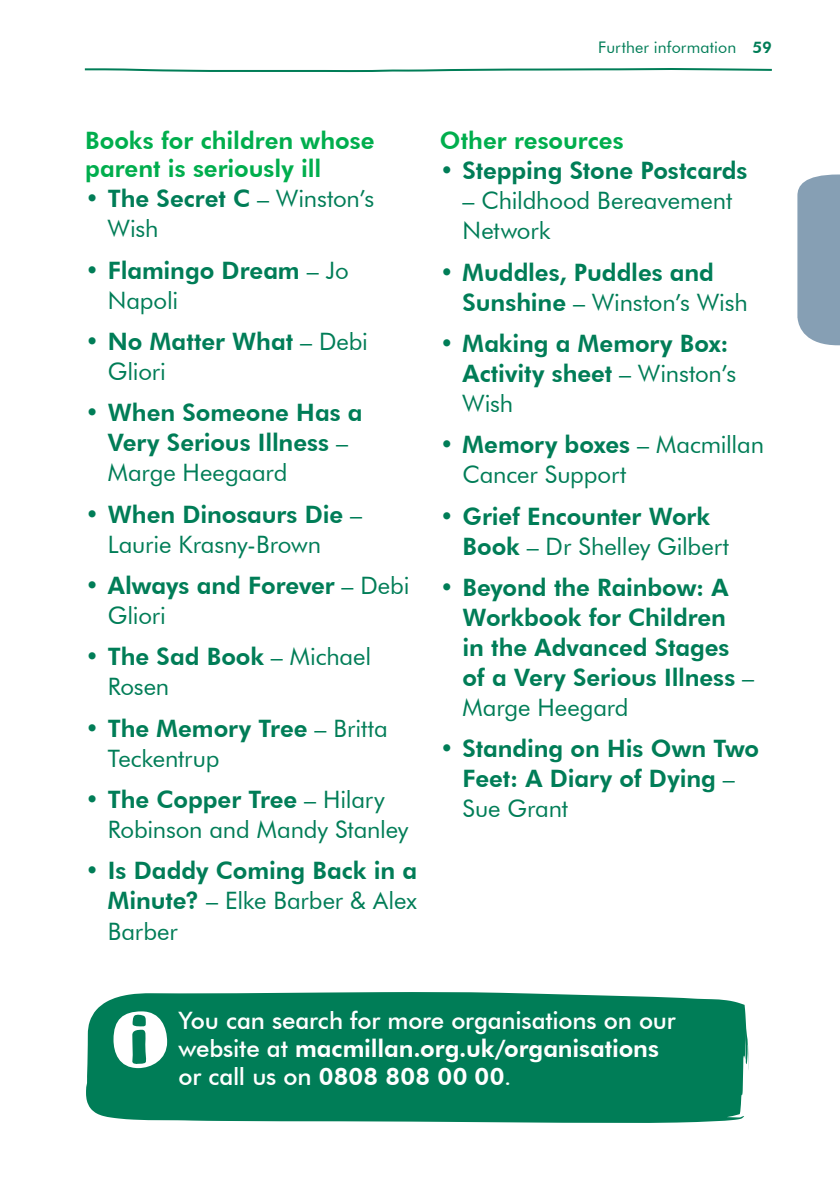
<style>
.page{position:relative;width:840px;height:1191px;background:#fff}
.page>*{position:absolute;margin:0;border:0;box-sizing:border-box;transform-origin:0 0}
.t1{font:800 24px/30px "Futura BT";letter-spacing:-.005em;color:#007d57}
.t2{font:24px/30px "Futura BT";letter-spacing:-.005em;color:#007d57}
.t3{font:500 24px/28px "Futura BT";letter-spacing:-.01em;color:#fff}
.t4{font:800 24px/28px "Futura BT";color:#00ae4d}
.t5{font:16px "Futura BT";letter-spacing:.01em;color:#007d57}
.s1{font-weight:800}
.s2{font-weight:400}
</style>
<div class="page">
<svg style="left:84px;top:68px;width:688px;height:5px"></svg>
<div style="left:86px;top:992px;width:662px;height:131px;background:#007d57"></div>
<svg style="left:797px;top:174px;width:42px;height:171px;background:#8da5b8"></svg>
<svg style="left:113px;top:1011px;width:54px;height:57px"></svg>
<p class="t5" style="left:598px;top:38px;width:175px">Further information <span class="s1">59</span></p>
<p class="t4" style="left:85px;top:126px;width:291px">Books for children whose parent is seriously ill</p>
<p class="t2" style="left:108px;top:183px;width:268px;text-indent:-23px">• <span class="s1">The Secret C</span> – Winston’s<br>Wish</p>
<p class="t1" style="left:108px;top:255px;width:242px;text-indent:-23px"><span class="s2">•</span> Flamingo Dream <span class="s2">– Jo<br>Napoli</span></p>
<p class="t2" style="left:108px;top:326px;width:261px;text-indent:-23px">• <span class="s1">No Matter What</span> – Debi<br>Gliori</p>
<p class="t1" style="left:108px;top:397px;width:256px;text-indent:-23px"><span class="s2">•</span> When Someone Has a<br>Very Serious Illness <span class="s2">–<br>Marge Heegaard</span></p>
<p class="t2" style="left:108px;top:499px;width:256px;text-indent:-23px">• <span class="s1">When Dinosaurs Die</span> –<br>Laurie Krasny-Brown</p>
<p class="t1" style="left:108px;top:570px;width:303px;text-indent:-23px"><span class="s2">•</span> Always and Forever <span class="s2">– Debi<br>Gliori</span></p>
<p class="t2" style="left:108px;top:641px;width:265px;text-indent:-23px">• <span class="s1">The Sad Book</span> – Michael<br>Rosen</p>
<p class="t2" style="left:108px;top:713px;width:281px;text-indent:-23px">• <span class="s1">The Memory Tree</span> – Britta<br>Teckentrup</p>
<p class="t2" style="left:108px;top:784px;width:302px;text-indent:-23px">• <span class="s1">The Copper Tree</span> – Hilary<br>Robinson and Mandy Stanley</p>
<p class="t1" style="left:108px;top:855px;width:310px;text-align:justify;text-indent:-23px"><span class="s2">•</span> Is Daddy Coming Back in a Minute? <span class="s2">– Elke Barber &amp; Alex Barber</span></p>
<p class="t4" style="left:439px;top:126px;width:185px">Other resources</p>
<p class="t1" style="left:439px;top:155px;width:309px"><span class="s2">•</span> Stepping Stone Postcards</p>
<p class="t2" style="left:462px;top:185px;width:271px">– Childhood Bereavement<br>Network</p>
<p class="t1" style="left:462px;top:257px;width:286px;text-indent:-23px"><span class="s2">•</span> Muddles, Puddles and<br>Sunshine <span class="s2">– Winston’s Wish</span></p>
<p class="t1" style="left:462px;top:328px;width:275px;text-indent:-23px"><span class="s2">•</span> Making a Memory Box:<br>Activity sheet <span class="s2">– Winston’s<br>Wish</span></p>
<p class="t2" style="left:462px;top:429px;width:303px;text-indent:-23px">• <span class="s1">Memory boxes</span> – Macmillan<br>Cancer Support</p>
<p class="t1" style="left:462px;top:501px;width:268px;text-indent:-23px"><span class="s2">•</span> Grief Encounter Work<br>Book <span class="s2">– Dr Shelley Gilbert</span></p>
<p class="t1" style="left:462px;top:572px;width:293px;text-indent:-23px"><span class="s2">•</span> Beyond the Rainbow: A<br>Workbook for Children<br>in the Advanced Stages of a Very Serious Illness <span class="s2">–<br>Marge Heegard</span></p>
<p class="t1" style="left:462px;top:733px;width:298px;text-indent:-23px"><span class="s2">•</span> Standing on His Own Two<br>Feet: A Diary of Dying <span class="s2">–<br>Sue Grant</span></p>
<p class="t3" style="left:178px;top:1006px;width:498px">You can search for more organisations on our website at <span class="s1">macmillan.org.uk/organisations </span>or call us on <span class="s1">0808 808 00 00</span>.</p>
</div>
